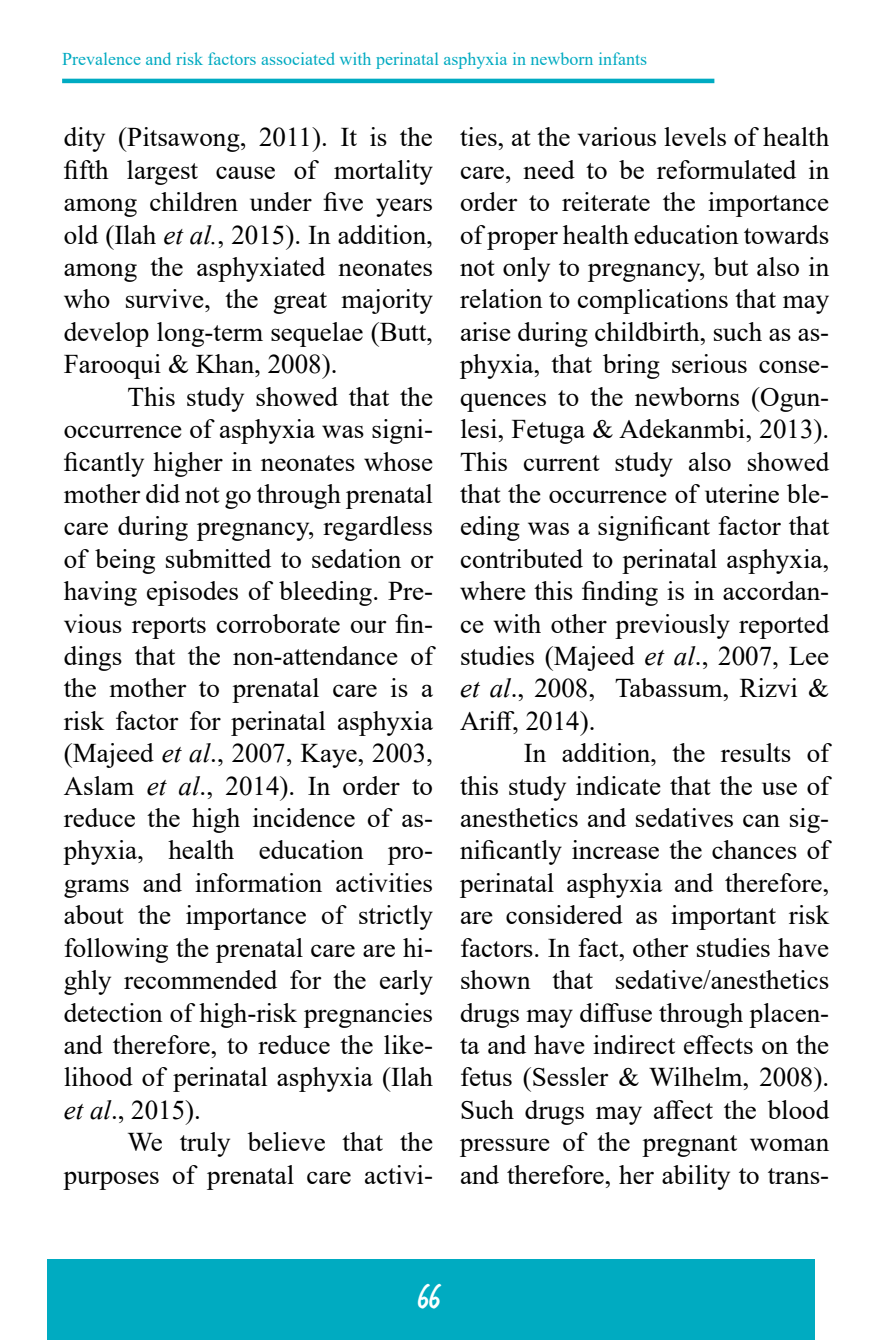
<style>
.page{position:relative;width:893px;height:1340px;background:#fff}
.page>*{position:absolute;margin:0;border:0;box-sizing:border-box;transform-origin:0 0}
.t1{font:36px "Trash Hand";color:#fff}
.t2{font:27px/32.4px "Times New Roman";color:#000;text-align:justify}
.t3{font:18px "Times New Roman";color:#00aac1}
.s1{font-style:italic}
</style>
<div class="page">
<div style="left:47px;top:1258px;width:767px;height:81px;background:#00abc1"></div>
<hr style="left:62px;top:79px;width:652px;height:4px;background:#00abc2">
<p class="t3" style="left:62px;top:47px;width:586px">Prevalence and risk factors associated with perinatal asphyxia in newborn infants</p>
<p class="t2" style="left:64px;top:120px;width:371px">dity (Pitsawong, 2011). It is the fifth largest cause of mortality among children under five years old (Ilah <span class="s1">et al.</span>, 2015). In addition, among the asphyxiated neonates who survive, the great majority develop long-term sequelae (Butt, Farooqui &amp; Khan, 2008).</p>
<p class="t2" style="left:64px;top:379px;width:371px;text-indent:64px">This study showed that the occurrence of asphyxia was signi&shy;ficantly higher in neonates whose mother did not go through prenatal care during pregnancy, regardless of being submitted to sedation or having episodes of bleeding. Pre&shy;vious reports corroborate our fin&shy;dings that the non-attendance of the mother to prenatal care is a risk factor for perinatal asphyxia (Majeed <span class="s1">et al</span>., 2007, Kaye, 2003, Aslam <span class="s1">et al</span>., 2014). In order to reduce the high incidence of as&shy;phyxia, health education pro&shy;grams and information activities about the importance of strictly following the prenatal care are hi&shy;ghly recommended for the early detection of high-risk pregnancies and therefore, to reduce the like&shy;lihood of perinatal asphyxia (Ilah <span class="s1">et al</span>., 2015).</p>
<p class="t2" style="left:64px;top:1125px;width:371px;text-align:right">We truly believe that the purposes of prenatal care activi-</p>
<p class="t2" style="left:460px;top:120px;width:371px">ties, at the various levels of health care, need to be reformulated in order to reiterate the importance of proper health education towards not only to pregnancy, but also in relation to complications that may arise during childbirth, such as as&shy;phyxia, that bring serious conse&shy;quences to the newborns (Ogun&shy;lesi, Fetuga &amp; Adekanmbi, 2013).<br>This current study also showed that the occurrence of uterine ble&shy;eding was a significant factor that contributed to perinatal asphyxia, where this finding is in accordan&shy;ce with other previously reported studies (Majeed <span class="s1">et al</span>., 2007, Lee <span class="s1">et al</span>., 2008, Tabassum, Rizvi &amp; Ariff, 2014).</p>
<p class="t2" style="left:460px;top:736px;width:371px;text-indent:64px">In addition, the results of this study indicate that the use of anesthetics and sedatives can sig&shy;nificantly increase the chances of perinatal asphyxia and therefore, are considered as important risk factors. In fact, other studies have shown that sedative/anesthetics drugs may diffuse through placen&shy;ta and have indirect effects on the fetus (Sessler &amp; Wilhelm, 2008).<br>Such drugs may affect the blood pressure of the pregnant woman and therefore, her ability to trans-</p>
<h1 class="t1" style="left:417px;top:1280px;width:24px">66</h1>
</div>
